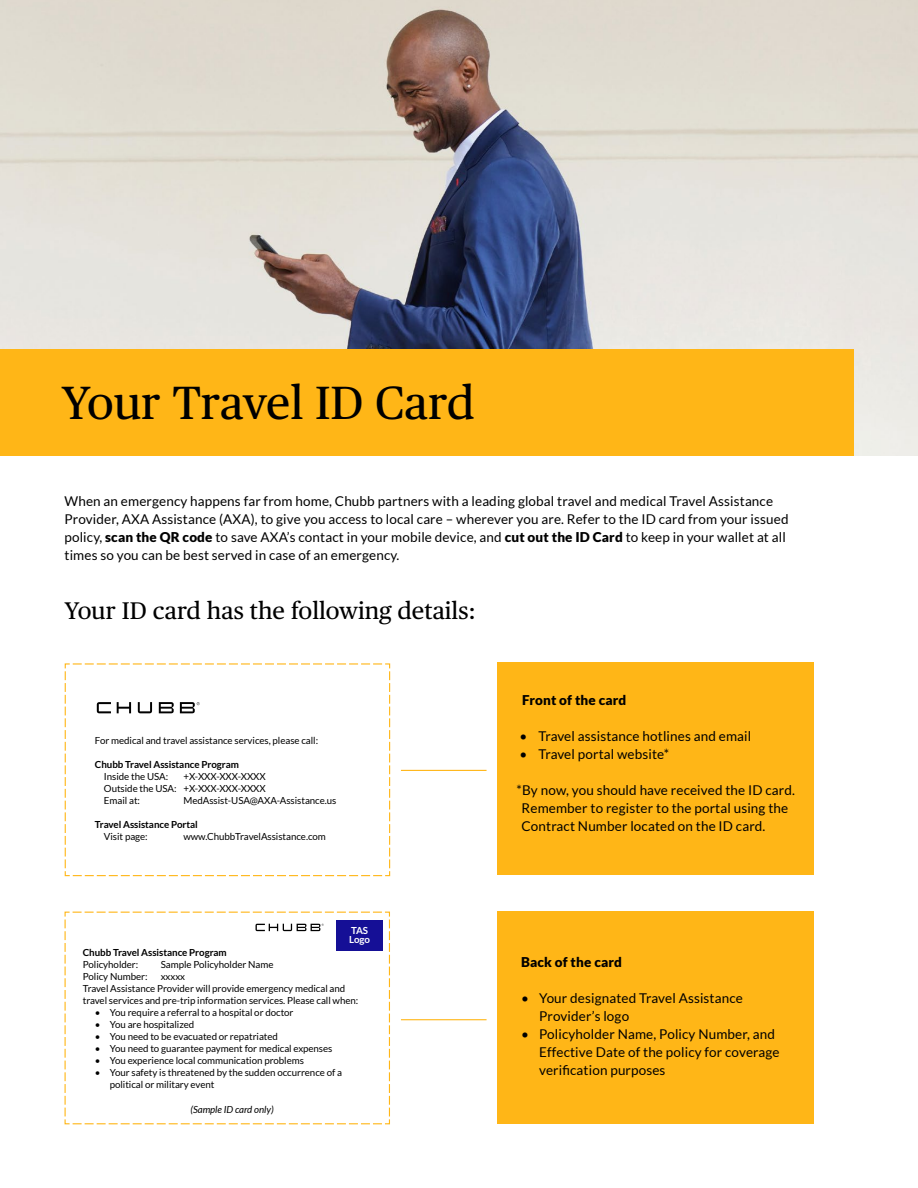
<style>
.page{position:relative;width:918px;height:1188px;background:#fff}
.page>*{position:absolute;margin:0;border:0;box-sizing:border-box;transform-origin:0 0}
.Publico_Headline{font:46.5px "Publico Text";letter-spacing:-.005em;color:#000}
.Publico_Subhead{font:24px "Publico Text";color:#000}
.LAto_Body_Copy_9pt{font:13.5px/18px "Lato";letter-spacing:.01em;color:#000}
.Lato_Body_8_5pt{font:13.5px/18px "Lato";letter-spacing:.01em;color:#000}
.LAto_Body_Copy_9pt-2{font:900 13.5px "Lato";letter-spacing:.01em;color:#000}
.Disclaimer_Text{font:9.75px/12px "Lato";letter-spacing:-.005em;color:#000}
.Disclaimer_Text-2{font:700 9.75px "Lato";letter-spacing:-.005em;color:#000}
.Disclaimer_Text-3{font:italic 9.75px "Lato";letter-spacing:-.005em;color:#000}
.Disclaimer_Text-4{font:700 9.75px/9px "Lato";letter-spacing:-.005em;color:#fff}
.s1{font-weight:900}
</style>
<div class="page">
<img style="left:0;top:0;width:918px;height:456px">
<div style="left:0;top:350px;width:854px;height:106px;background:#ffb617"></div>
<svg style="left:64px;top:663px;width:327px;height:214px"></svg>
<svg style="left:97px;top:702px;width:103px;height:11px"></svg>
<svg style="left:64px;top:911px;width:326px;height:214px"></svg>
<svg style="left:256px;top:924px;width:68px;height:7px"></svg>
<hr style="left:401px;top:770px;width:86px;height:1px;background:#ffb617">
<div style="left:497px;top:662px;width:317px;height:213px;background:#ffb617"></div>
<hr style="left:401px;top:1019px;width:86px;height:1px;background:#ffb617">
<div style="left:497px;top:912px;width:317px;height:212px;background:#ffb617"></div>
<div style="left:336px;top:920px;width:46px;height:30px;background:#150f96"></div>
<h1 class="Publico_Headline" style="left:62px;top:368px;width:415px">Your Travel ID Card</h1>
<p class="LAto_Body_Copy_9pt" style="left:64px;top:492px;width:726px">When an emergency happens far from home, Chubb partners with a leading global travel and medical Travel Assistance Provider, AXA Assistance (AXA), to give you access to local care – wherever you are. Refer to the ID card from your issued policy, <span class="s1">scan the QR code</span> to save AXA’s contact in your mobile device, and <span class="s1">cut out the ID Card</span> to keep in your wallet at all times so you can be best served in case of an emergency.</p>
<h2 class="Publico_Subhead" style="left:64px;top:593px;width:413px">Your ID card has the following details:</h2>
<p class="Disclaimer_Text" style="left:95px;top:734px;width:225px">For medical and travel assistance services, please call:</p>
<p class="Disclaimer_Text-2" style="left:95px;top:759px;width:146px">Chubb Travel Assistance Program</p>
<p class="Disclaimer_Text" style="left:104px;top:770px;width:66px">Inside the USA:</p>
<p class="Disclaimer_Text" style="left:183px;top:770px;width:84px">+X-XXX-XXX-XXXX</p>
<p class="Disclaimer_Text" style="left:104px;top:782px;width:163px">Outside the USA: +X-XXX-XXX-XXXX</p>
<p class="Disclaimer_Text" style="left:104px;top:794px;width:38px">Email at:</p>
<p class="Disclaimer_Text" style="left:183px;top:794px;width:155px">MedAssist-USA@AXA-Assistance.us</p>
<p class="Disclaimer_Text-2" style="left:95px;top:819px;width:104px">Travel Assistance Portal</p>
<p class="Disclaimer_Text" style="left:104px;top:830px;width:45px">Visit page:</p>
<p class="Disclaimer_Text" style="left:183px;top:830px;width:144px">www.ChubbTravelAssistance.com</p>
<p class="Disclaimer_Text-4" style="left:349px;top:926px;width:22px">TAS<br>Logo</p>
<p class="Disclaimer_Text-2" style="left:83px;top:946px;width:146px">Chubb Travel Assistance Program</p>
<p class="Disclaimer_Text" style="left:83px;top:958px;width:57px">Policyholder:</p>
<p class="Disclaimer_Text" style="left:161px;top:958px;width:114px">Sample Policyholder Name</p>
<p class="Disclaimer_Text" style="left:83px;top:970px;width:66px">Policy Number:</p>
<p class="Disclaimer_Text" style="left:161px;top:970px;width:26px">xxxxx</p>
<p class="Disclaimer_Text" style="left:83px;top:982px;width:277px">Travel Assistance Provider will provide emergency medical and travel services and pre-trip information services. Please call when:</p>
<p class="Disclaimer_Text" style="left:95px;top:1006px;width:200px">• You require a referral to a hospital or doctor</p>
<p class="Disclaimer_Text" style="left:95px;top:1018px;width:101px">• You are hospitalized</p>
<p class="Disclaimer_Text" style="left:95px;top:1030px;width:185px">• You need to be evacuated or repatriated</p>
<p class="Disclaimer_Text" style="left:95px;top:1042px;width:239px">• You need to guarantee payment for medical expenses</p>
<p class="Disclaimer_Text" style="left:95px;top:1054px;width:211px">• You experience local communication problems</p>
<p class="Disclaimer_Text" style="left:110px;top:1066px;width:234px;text-indent:-15px">• Your safety is threatened by the sudden occurrence of a political or military event</p>
<p class="Disclaimer_Text-3" style="left:190px;top:1104px;width:85px">(Sample ID card only)</p>
<p class="LAto_Body_Copy_9pt-2" style="left:522px;top:693px;width:106px">Front of the card</p>
<p class="LAto_Body_Copy_9pt" style="left:520px;top:727px;width:233px">• Travel assistance hotlines and email</p>
<p class="LAto_Body_Copy_9pt" style="left:520px;top:745px;width:151px">• Travel portal website*</p>
<p class="Lato_Body_8_5pt" style="left:522px;top:781px;width:275px;text-indent:-5px">*By now, you should have received the ID card.<br>Remember to register to the portal using the<br>Contract Number located on the ID card.</p>
<p class="LAto_Body_Copy_9pt-2" style="left:521px;top:954px;width:102px">Back of the card</p>
<p class="Lato_Body_8_5pt" style="left:539px;top:989px;width:205px;text-indent:-18px">• Your designated Travel Assistance<br>Provider’s logo</p>
<p class="Lato_Body_8_5pt" style="left:539px;top:1025px;width:242px;text-indent:-18px">• Policyholder Name, Policy Number, and<br>Effective Date of the policy for coverage verification purposes</p>
</div>
